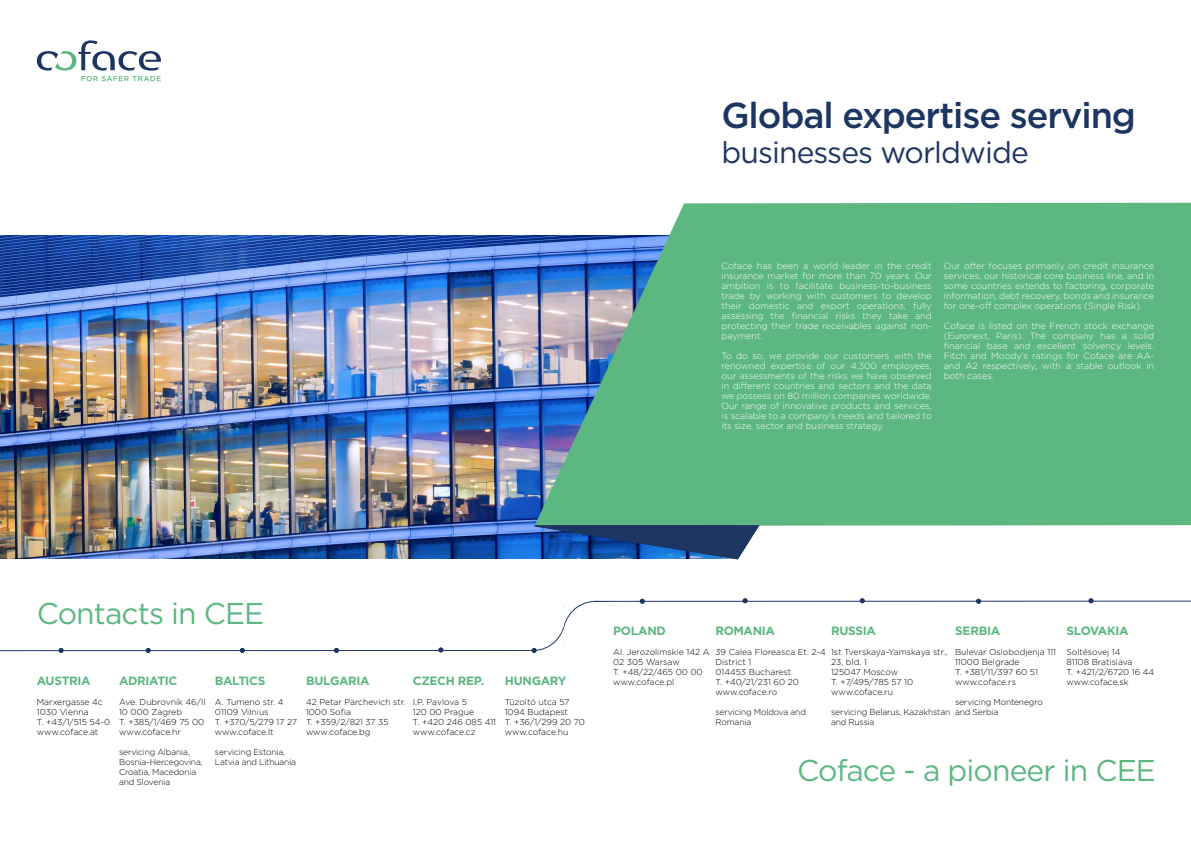
<style>
.page{position:relative;width:1191px;height:842px;background:#fff}
.page>*{position:absolute;margin:0;border:0;box-sizing:border-box;transform-origin:0 0}
.t1{font:500 36px "Gotham";letter-spacing:-.03em;color:#1d3661}
.t2{font:30px "Gotham";letter-spacing:-.03em;color:#5cb781}
.t3{font:30px "Gotham";letter-spacing:-.03em;color:#1d3661}
.t4{font:700 12px "Gotham";letter-spacing:-.03em;color:#5cb781}
.t5{font:300 9px/10px "Gotham";color:#fff;text-align:justify}
.t6{font:300 8.6px/10px "Gotham";color:#000}
.t7{font:300 8.5px/10px "Gotham";letter-spacing:-.02em;color:#000}
</style>
<div class="page">
<img style="left:0;top:235px;width:535px;height:323px">
<svg style="left:534px;top:203px;width:657px;height:323px;background:#61b48a"></svg>
<svg style="left:535px;top:525px;width:224px;height:34px;background:#234d8a"></svg>
<svg style="left:37px;top:40px;width:124px;height:41px"></svg>
<hr style="left:0;top:650px;width:535px;height:1px;background:#1d3661">
<hr style="left:595px;top:601px;width:596px;height:1px;background:#1d3661">
<svg style="left:59px;top:648px;width:4px;height:4px"></svg>
<svg style="left:146px;top:648px;width:4px;height:4px"></svg>
<svg style="left:240px;top:648px;width:4px;height:4px"></svg>
<svg style="left:334px;top:648px;width:5px;height:4px"></svg>
<svg style="left:439px;top:648px;width:4px;height:4px"></svg>
<svg style="left:532px;top:648px;width:4px;height:4px"></svg>
<svg style="left:640px;top:599px;width:4px;height:4px"></svg>
<svg style="left:743px;top:599px;width:4px;height:4px"></svg>
<svg style="left:860px;top:599px;width:4px;height:4px"></svg>
<svg style="left:976px;top:599px;width:4px;height:4px"></svg>
<svg style="left:1089px;top:599px;width:4px;height:4px"></svg>
<svg style="left:556px;top:608px;width:16px;height:33px"></svg>
<h1 class="t1" style="left:721px;top:92px;width:416px">Global expertise serving</h1>
<h2 class="t3" style="left:721px;top:133px;width:309px">businesses worldwide</h2>
<p class="t5" style="left:721px;top:261px;width:212px">Coface has been a world leader in the credit insurance market for more than 70 years. Our ambition is to facilitate business-to-business trade by working with customers to develop their domestic and export operations, fully assessing the financial risks they take and protecting their trade receivables against non&shy;payment.</p>
<p class="t5" style="left:721px;top:351px;width:212px">To do so, we provide our customers with the renowned expertise of our 4,300 employees, our assessments of the risks we have observed in different countries and sectors and the data we possess on 80 million companies worldwide.<br>Our range of innovative products and services, is scalable to a company’s needs and tailored to its size, sector and business strategy.</p>
<p class="t5" style="left:943px;top:261px;width:212px">Our offer focuses primarily on credit insurance services, our historical core business line, and in some countries extends to factoring, corporate information, debt recovery, bonds and insurance for one-off complex operations (Single Risk).</p>
<p class="t5" style="left:943px;top:321px;width:212px">Coface is listed on the French stock exchange (Euronext, Paris). The company has a solid financial base and excellent solvency levels.<br>Fitch and Moody’s ratings for Coface are AA&shy;and A2 respectively, with a stable outlook in both cases.</p>
<h2 class="t2" style="left:37px;top:594px;width:229px">Contacts in CEE</h2>
<h3 class="t4" style="left:37px;top:673px;width:55px">AUSTRIA</h3>
<p class="t6" style="left:37px;top:697px;width:75px">Marxergasse 4c<br>1030 Vienna<br>T. +43/1/515 54-0 www.coface.at</p>
<h3 class="t4" style="left:119px;top:673px;width:60px">ADRIATIC</h3>
<p class="t6" style="left:119px;top:697px;width:88px">Ave. Dubrovnik 46/II<br>10 000 Zagreb<br>T. +385/1/469 75 00 www.coface.hr</p>
<p class="t7" style="left:119px;top:747px;width:85px">servicing Albania,<br>Bosnia-Hercegovina,<br>Croatia, Macedonia and Slovenia</p>
<h3 class="t4" style="left:215px;top:673px;width:52px">BALTICS</h3>
<p class="t6" style="left:215px;top:697px;width:84px">A. Tumeno str. 4<br>01109 Vilnius<br>T. +370/5/279 17 27 www.coface.lt</p>
<p class="t7" style="left:215px;top:747px;width:83px">servicing Estonia,<br>Latvia and Lithuania</p>
<h3 class="t4" style="left:306px;top:673px;width:65px">BULGARIA</h3>
<p class="t6" style="left:306px;top:697px;width:101px">42 Petar Parchevich str.<br>1000 Sofia<br>T. +359/2/821 37 35 www.coface.bg</p>
<h3 class="t4" style="left:413px;top:673px;width:73px">CZECH REP.</h3>
<p class="t6" style="left:413px;top:697px;width:85px">I.P. Pavlova 5<br>120 00 Prague<br>T. +420 246 085 411 www.coface.cz</p>
<h3 class="t4" style="left:505px;top:673px;width:63px">HUNGARY</h3>
<p class="t6" style="left:505px;top:697px;width:82px">Tüzoltó utca 57<br>1094 Budapest<br>T. +36/1/299 20 70 www.coface.hu</p>
<h3 class="t4" style="left:613px;top:623px;width:54px">POLAND</h3>
<p class="t6" style="left:613px;top:647px;width:98px">Al. Jerozolimskie 142 A<br>02 305 Warsaw<br>T. +48/22/465 00 00 www.coface.pl</p>
<h3 class="t4" style="left:715px;top:623px;width:61px">ROMANIA</h3>
<p class="t6" style="left:715px;top:647px;width:112px">39 Calea Floreasca Et. 2-4<br>District 1<br>014453 Bucharest<br>T. +40/21/231 60 20 www.coface.ro</p>
<p class="t7" style="left:715px;top:707px;width:92px">servicing Moldova and<br>Romania</p>
<h3 class="t4" style="left:831px;top:623px;width:46px">RUSSIA</h3>
<p class="t6" style="left:831px;top:647px;width:118px">1st Tverskaya-Yamskaya str.,<br>23, bld. 1<br>125047 Moscow<br>T. +7/495/785 57 10 www.coface.ru</p>
<p class="t7" style="left:831px;top:707px;width:121px">servicing Belarus, Kazakhstan and Russia</p>
<h3 class="t4" style="left:955px;top:623px;width:47px">SERBIA</h3>
<p class="t6" style="left:955px;top:647px;width:102px">Bulevar Oslobodjenja 111<br>11000 Belgrade<br>T. +381/11/397 60 51 www.coface.rs</p>
<p class="t7" style="left:955px;top:697px;width:89px">servicing Montenegro and Serbia</p>
<h3 class="t4" style="left:1066px;top:623px;width:64px">SLOVAKIA</h3>
<p class="t6" style="left:1066px;top:647px;width:89px">Soltésovej 14<br>81108 Bratislava<br>T. +421/2/6720 16 44 www.coface.sk</p>
<h2 class="t2" style="left:797px;top:751px;width:360px">Coface - a pioneer in CEE</h2>
</div>
